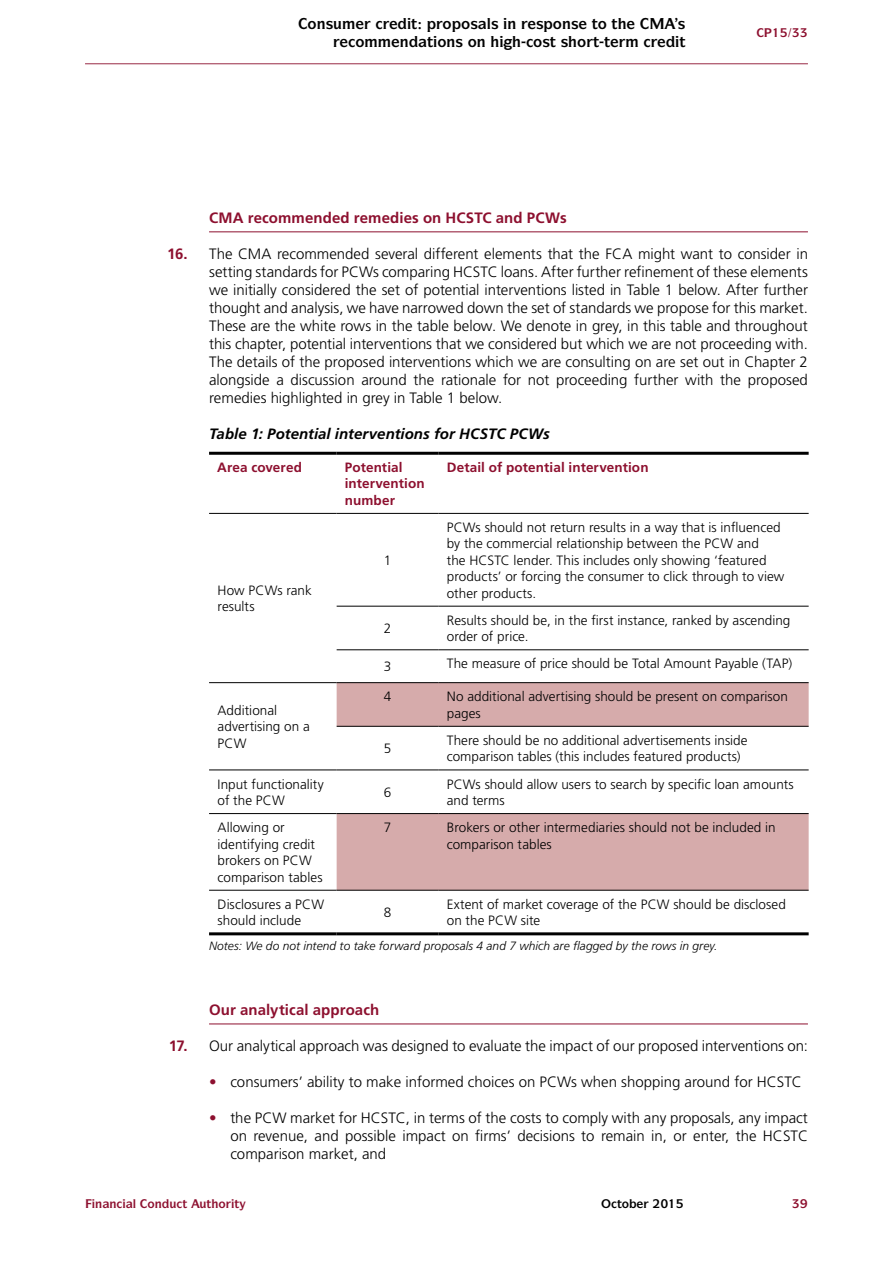
<style>
.page{position:relative;width:893px;height:1263px;background:#fff}
.page>*{position:absolute;margin:0;border:0;box-sizing:border-box;transform-origin:0 0}
.t1{font:300 15px/18px "Frutiger LT Std";color:#000;text-align:justify}
.t2{font:700 15px "Frutiger LT Std";letter-spacing:.005em;color:#8d102f}
.t3{font:italic 700 15px "Frutiger LT Std";letter-spacing:.005em;color:#000}
.t4{font:700 15px "ITC Symbol Std";color:#000}
.t5{font:300 13.5px/16.5px "Frutiger LT Std";letter-spacing:.005em;color:#000}
.t6{font:700 13.5px/16.5px "Frutiger LT Std";letter-spacing:.01em;color:#8d102f}
.t7{font:italic 300 12px "Frutiger LT Std";letter-spacing:.005em;color:#000}
.t8{font:700 12px "ITC Symbol Std";color:#8d102f}
.s1{font-weight:700;color:#8d102f}
</style>
<div class="page">
<hr style="left:85px;top:63px;width:723px;height:1px;background:#8d102f">
<hr style="left:209px;top:231px;width:599px;height:1px;background:#8d102f">
<hr style="left:209px;top:1023px;width:599px;height:1px;background:#8d102f">
<svg style="left:337px;top:683px;width:472px;height:207px;fill:#d6abab"></svg>
<hr style="left:337px;top:606px;width:102px;height:1px;background:#000">
<hr style="left:209px;top:682px;width:128px;height:1px;background:#000">
<hr style="left:337px;top:649px;width:102px;height:1px;background:#000">
<hr style="left:439px;top:606px;width:370px;height:1px;background:#000">
<hr style="left:439px;top:649px;width:370px;height:1px;background:#000">
<hr style="left:209px;top:769px;width:128px;height:1px;background:#000">
<hr style="left:337px;top:769px;width:102px;height:1px;background:#000">
<hr style="left:209px;top:813px;width:128px;height:1px;background:#000">
<hr style="left:439px;top:769px;width:370px;height:1px;background:#000">
<hr style="left:209px;top:890px;width:128px;height:1px;background:#000">
<hr style="left:209px;top:452px;width:128px;height:3px;background:#000">
<hr style="left:337px;top:452px;width:102px;height:3px;background:#000">
<hr style="left:209px;top:513px;width:128px;height:1px;background:#000">
<hr style="left:337px;top:513px;width:102px;height:1px;background:#000">
<hr style="left:439px;top:813px;width:370px;height:1px;background:#000">
<hr style="left:439px;top:890px;width:370px;height:1px;background:#000">
<hr style="left:439px;top:682px;width:370px;height:1px;background:#000">
<hr style="left:439px;top:726px;width:370px;height:1px;background:#000">
<hr style="left:439px;top:452px;width:370px;height:3px;background:#000">
<hr style="left:439px;top:513px;width:370px;height:1px;background:#000">
<hr style="left:209px;top:932px;width:128px;height:3px;background:#000">
<hr style="left:337px;top:932px;width:102px;height:3px;background:#000">
<hr style="left:439px;top:932px;width:370px;height:3px;background:#000">
<hr style="left:337px;top:682px;width:102px;height:1px;background:#000">
<hr style="left:337px;top:726px;width:102px;height:1px;background:#000">
<hr style="left:337px;top:813px;width:102px;height:1px;background:#000">
<hr style="left:337px;top:890px;width:102px;height:1px;background:#000">
<p class="t4" style="left:308px;top:13px;width:36px">□■▲◆</p>
<p class="t4" style="left:411px;top:13px;width:107px">▼ □ □▲ ●▲ ■</p>
<p class="t4" style="left:536px;top:13px;width:83px">▲ □■▲ ▼□ ▼</p>
<p class="t4" style="left:355px;top:31px;width:132px">□ ■ ▼□■▲ □■</p>
<p class="t4" style="left:533px;top:31px;width:78px">□▲▼ ▲ □▼▼</p>
<p class="t2" style="left:209px;top:209px;width:359px">CMA recommended remedies on HCSTC and PCWs</p>
<p class="t1" style="left:209px;top:245px;width:600px;text-indent:-42px"><span class="s1">16.</span> The CMA recommended several different elements that the FCA might want to consider in setting standards for PCWs comparing HCSTC loans. After further refinement of these elements we initially considered the set of potential interventions listed in Table 1 below. After further thought and analysis, we have narrowed down the set of standards we propose for this market.<br>These are the white rows in the table below. We denote in grey, in this table and throughout this chapter, potential interventions that we considered but which we are not proceeding with.<br>The details of the proposed interventions which we are consulting on are set out in Chapter 2 alongside a discussion around the rationale for not proceeding further with the proposed remedies highlighted in grey in Table 1 below.</p>
<p class="t3" style="left:209px;top:425px;width:342px">Table 1: Potential interventions for HCSTC PCWs</p>
<p class="t6" style="left:217px;top:459px;width:86px">Area covered</p>
<p class="t6" style="left:345px;top:459px;width:82px">Potential intervention number</p>
<p class="t6" style="left:447px;top:459px;width:203px">Detail of potential intervention</p>
<p class="t5" style="left:218px;top:582px;width:96px">How PCWs rank results</p>
<p class="t5" style="left:218px;top:702px;width:94px">Additional advertising on a<br>PCW</p>
<p class="t5" style="left:384px;top:552px;width:9px">1</p>
<p class="t5" style="left:447px;top:519px;width:339px">PCWs should not return results in a way that is influenced by the commercial relationship between the PCW and<br>the HCSTC lender. This includes only showing ‘featured products’ or forcing the consumer to click through to view other products.</p>
<p class="t5" style="left:384px;top:620px;width:9px">2</p>
<p class="t5" style="left:447px;top:612px;width:345px">Results should be, in the first instance, ranked by ascending order of price.</p>
<p class="t5" style="left:384px;top:658px;width:9px">3</p>
<p class="t5" style="left:447px;top:656px;width:347px">The measure of price should be Total Amount Payable (TAP)</p>
<p class="t5" style="left:384px;top:688px;width:9px">4</p>
<p class="t5" style="left:447px;top:688px;width:343px">No additional advertising should be present on comparison pages</p>
<p class="t5" style="left:384px;top:740px;width:9px">5</p>
<p class="t5" style="left:447px;top:732px;width:302px">There should be no additional advertisements inside comparison tables (this includes featured products)</p>
<p class="t5" style="left:218px;top:776px;width:108px">Input functionality of the PCW</p>
<p class="t5" style="left:384px;top:784px;width:9px">6</p>
<p class="t5" style="left:447px;top:776px;width:349px">PCWs should allow users to search by specific loan amounts and terms</p>
<p class="t5" style="left:218px;top:819px;width:107px">Allowing or identifying credit brokers on PCW comparison tables</p>
<p class="t5" style="left:384px;top:819px;width:9px">7</p>
<p class="t5" style="left:447px;top:819px;width:330px">Brokers or other intermediaries should not be included in comparison tables</p>
<p class="t5" style="left:218px;top:896px;width:108px">Disclosures a PCW should include</p>
<p class="t5" style="left:384px;top:904px;width:9px">8</p>
<p class="t5" style="left:447px;top:896px;width:341px">Extent of market coverage of the PCW should be disclosed on the PCW site</p>
<p class="t7" style="left:209px;top:939px;width:510px">Notes: We do not intend to take forward proposals 4 and 7 which are flagged by the rows in grey.</p>
<p class="t2" style="left:209px;top:1001px;width:172px">Our analytical approach</p>
<p class="t1" style="left:169px;top:1037px;width:641px"><span class="s1">17.</span> Our analytical approach was designed to evaluate the impact of our proposed interventions on:</p>
<p class="t1" style="left:209px;top:1073px;width:594px"><span class="s1">•</span> consumers’ ability to make informed choices on PCWs when shopping around for HCSTC</p>
<p class="t1" style="left:230px;top:1109px;width:579px;text-indent:-21px"><span class="s1">•</span> the PCW market for HCSTC, in terms of the costs to comply with any proposals, any impact on revenue, and possible impact on firms’ decisions to remain in, or enter, the HCSTC comparison market, and</p>
<p class="t8" style="left:133px;top:1196px;width:108px">● □■◆▼ ◆▼□ ▼</p>
</div>
